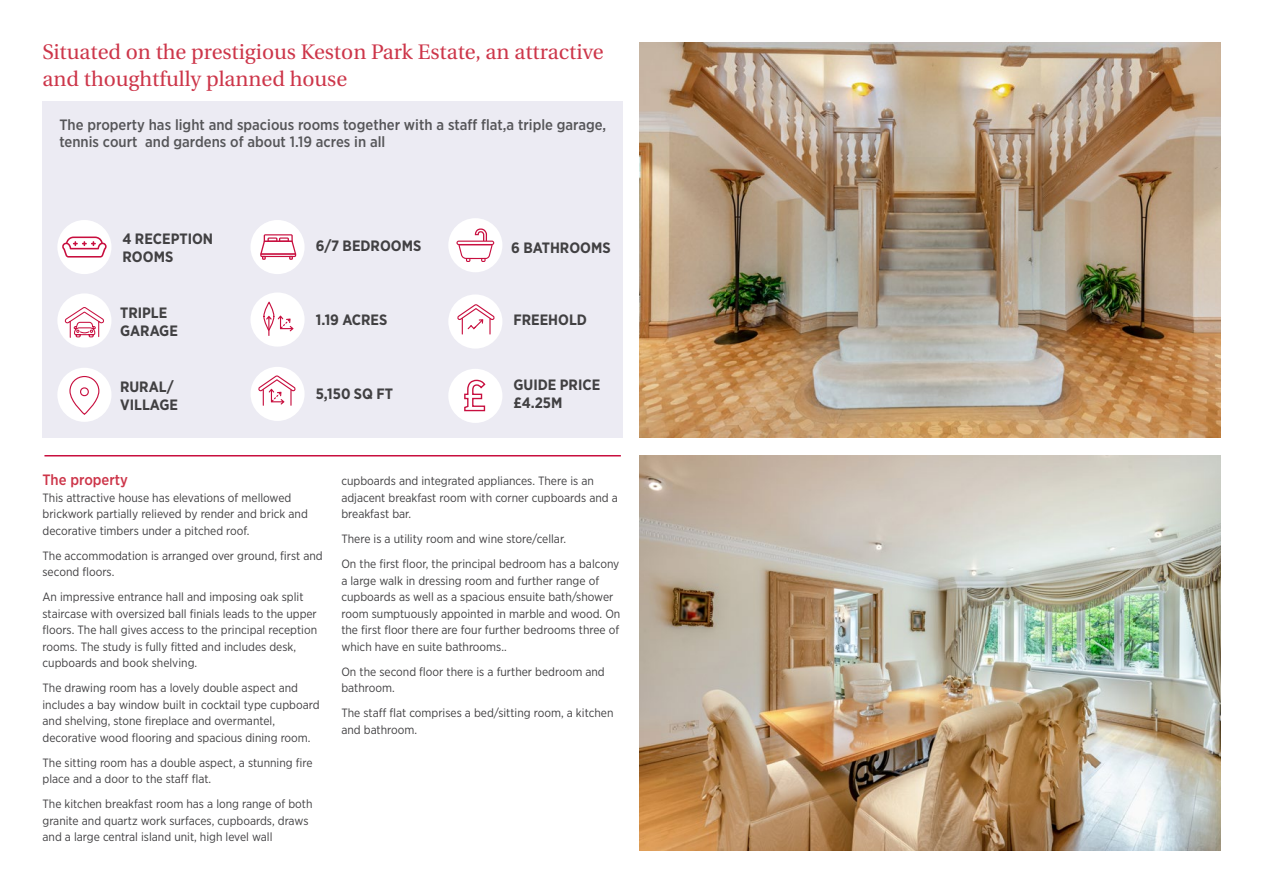
<style>
.page{position:relative;width:1263px;height:893px;background:#fff}
.page>*{position:absolute;margin:0;border:0;box-sizing:border-box;transform-origin:0 0}
.t1{font:21px/27px "Utopia";color:#cd364a}
.t2{font:500 15px/16.5px "Gotham Narrow";color:#565659}
.t3{font:700 15px/18px "Gotham Narrow";color:#414042}
.t4{font:500 15px "Gotham Narrow";color:#cd364a}
.t5{font:12px/16.5px "Gotham Narrow";color:#414042}
</style>
<div class="page">
<div style="left:43px;top:101px;width:580px;height:337px;background:#ecebf3"></div>
<img style="left:640px;top:43px;width:580px;height:395px">
<img style="left:640px;top:455px;width:580px;height:395px">
<hr style="left:44px;top:455px;width:577px;height:1px;background:#c80f3f">
<div style="left:57px;top:293px;width:54px;height:54px;background:#fff;border-radius:50%"></div>
<svg style="left:64px;top:307px;width:40px;height:31px"></svg>
<div style="left:57px;top:368px;width:54px;height:54px;background:#fff;border-radius:50%"></div>
<svg style="left:80px;top:387px;width:9px;height:9px"></svg>
<div style="left:69px;top:376px;width:30px;height:39px;border:1px solid #c80f3f;border-radius:14px"></div>
<div style="left:448px;top:218px;width:54px;height:54px;background:#fff;border-radius:50%"></div>
<svg style="left:456px;top:228px;width:38px;height:34px"></svg>
<div style="left:448px;top:294px;width:54px;height:55px;background:#fff;border-radius:50%"></div>
<svg style="left:457px;top:304px;width:38px;height:31px"></svg>
<div style="left:448px;top:369px;width:54px;height:54px;background:#fff;border-radius:50%"></div>
<svg style="left:464px;top:379px;width:22px;height:33px"></svg>
<div style="left:250px;top:292px;width:55px;height:55px;background:#fff;border-radius:50%"></div>
<svg style="left:278px;top:316px;width:15px;height:15px"></svg>
<div style="left:263px;top:302px;width:11px;height:29px;border:1px solid #c80f3f;border-radius:50%"></div>
<svg style="left:266px;top:316px;width:6px;height:20px"></svg>
<div style="left:250px;top:367px;width:55px;height:54px;background:#fff;border-radius:50%"></div>
<svg style="left:258px;top:375px;width:38px;height:31px"></svg>
<div style="left:250px;top:220px;width:55px;height:54px;background:#fff;border-radius:50%"></div>
<svg style="left:260px;top:234px;width:36px;height:26px"></svg>
<div style="left:57px;top:220px;width:54px;height:54px;background:#fff;border-radius:50%"></div>
<svg style="left:62px;top:237px;width:45px;height:21px"></svg>
<h1 class="t1" style="left:43px;top:39px;width:563px">Situated on the prestigious Keston Park Estate, an attractive and thoughtfully planned house</h1>
<p class="t2" style="left:59px;top:117px;width:548px">The property has light and spacious rooms together with a staff flat,a triple garage, tennis court and gardens of about 1.19 acres in all</p>
<p class="t3" style="left:123px;top:230px;width:92px">4 RECEPTION<br>ROOMS</p>
<p class="t3" style="left:511px;top:239px;width:101px">6 BATHROOMS</p>
<p class="t3" style="left:316px;top:237px;width:107px">6/7 BEDROOMS</p>
<p class="t3" style="left:120px;top:303px;width:59px">TRIPLE<br>GARAGE</p>
<p class="t3" style="left:120px;top:378px;width:59px">RURAL/<br>VILLAGE</p>
<p class="t3" style="left:316px;top:310px;width:73px">1.19 ACRES</p>
<p class="t3" style="left:316px;top:385px;width:79px">5,150 SQ FT</p>
<p class="t3" style="left:513px;top:310px;width:75px">FREEHOLD</p>
<p class="t3" style="left:513px;top:376px;width:88px">GUIDE PRICE £4.25M</p>
<p class="t4" style="left:43px;top:470px;width:87px">The property</p>
<p class="t5" style="left:43px;top:489px;width:267px">This attractive house has elevations of mellowed brickwork partially relieved by render and brick and decorative timbers under a pitched roof.</p>
<p class="t5" style="left:43px;top:547px;width:282px">The accommodation is arranged over ground, first and second floors.</p>
<p class="t5" style="left:43px;top:588px;width:276px">An impressive entrance hall and imposing oak split staircase with oversized ball finials leads to the upper floors. The hall gives access to the principal reception rooms. The study is fully fitted and includes desk, cupboards and book shelving.</p>
<p class="t5" style="left:43px;top:679px;width:279px">The drawing room has a lovely double aspect and includes a bay window built in cocktail type cupboard and shelving, stone fireplace and overmantel, decorative wood flooring and spacious dining room.</p>
<p class="t5" style="left:43px;top:754px;width:271px">The sitting room has a double aspect, a stunning fire place and a door to the staff flat.</p>
<p class="t5" style="left:43px;top:795px;width:271px">The kitchen breakfast room has a long range of both granite and quartz work surfaces, cupboards, draws and a large central island unit, high level wall</p>
<p class="t5" style="left:341px;top:472px;width:278px">cupboards and integrated appliances. There is an adjacent breakfast room with corner cupboards and a breakfast bar.</p>
<p class="t5" style="left:341px;top:526px;width:280px;line-height:25px">There is a utility room and wine store/cellar.<br>On the first floor, the principal bedroom has a balcony</p>
<p class="t5" style="left:341px;top:572px;width:280px">a large walk in dressing room and further range of cupboards as well as a spacious ensuite bath/shower room sumptuously appointed in marble and wood. On the first floor there are four further bedrooms three of which have en suite bathrooms..</p>
<p class="t5" style="left:341px;top:663px;width:265px">On the second floor there is a further bedroom and bathroom.</p>
<p class="t5" style="left:341px;top:704px;width:274px">The staff flat comprises a bed/sitting room, a kitchen and bathroom.</p>
</div>
